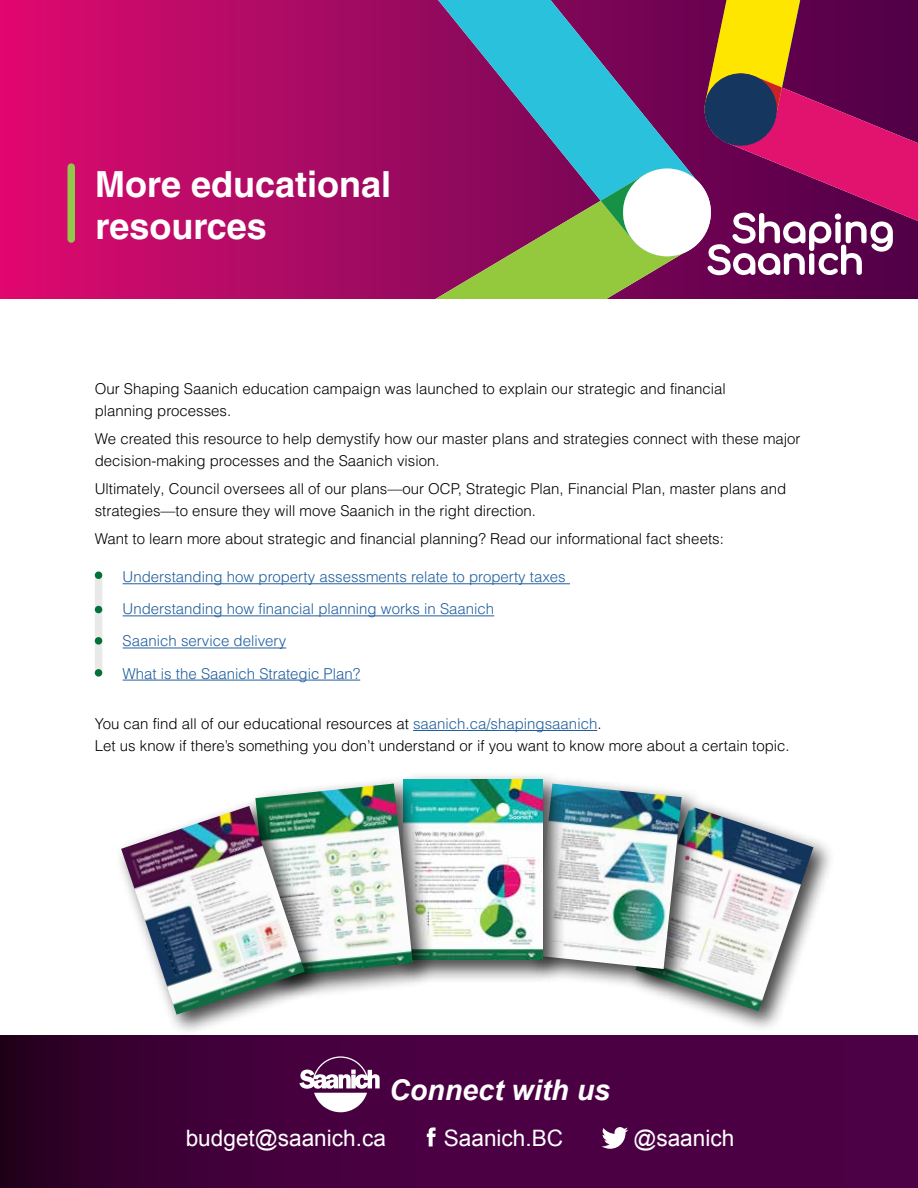
<style>
.page{position:relative;width:918px;height:1188px;background:#fff}
.page>*{position:absolute;margin:0;border:0;box-sizing:border-box;transform-origin:0 0}
.t1{font:700 36px/42px "Helvetica LT Pro";color:#fff}
.t2{font:italic 700 28.65px "Arial";color:#fff}
.t3{font:22.65px "Arial";color:#fff}
.t4{font:300 15px/21.6px "Helvetica LT Pro";color:#000}
.t5{font:300 15px/32.1px "Helvetica LT Pro";color:#215e9e}
.s1{color:#215e9e}
</style>
<div class="page">
<svg style="left:0;top:0;width:380px;height:299px;background:#bd0a67"></svg>
<div style="left:95px;top:575px;width:7px;height:98px;background:#e9e9e9"></div>
<div style="left:95px;top:572px;width:7px;height:7px;background:#007239;border-radius:50%"></div>
<div style="left:95px;top:606px;width:7px;height:7px;background:#007239;border-radius:50%"></div>
<div style="left:95px;top:637px;width:7px;height:8px;background:#007239;border-radius:50%"></div>
<div style="left:95px;top:669px;width:7px;height:8px;background:#007239;border-radius:50%"></div>
<div style="left:68px;top:167px;width:7px;height:72px;background:#91c84c"></div>
<svg style="left:380px;top:0;width:538px;height:299px;background:#81456d"></svg>
<div style="left:628px;top:798px;width:208px;height:236px;background:#000;opacity:.73"></div>
<img style="left:635px;top:806px;width:178px;height:205px">
<div style="left:526px;top:776px;width:179px;height:217px;background:#000;opacity:.73"></div>
<img style="left:567px;top:784px;width:115px;height:185px">
<hr style="left:123px;top:583px;width:447px;height:1px;background:#215e9e">
<hr style="left:123px;top:616px;width:371px;height:1px;background:#215e9e">
<hr style="left:123px;top:648px;width:163px;height:1px;background:#215e9e">
<hr style="left:123px;top:680px;width:237px;height:1px;background:#215e9e">
<div style="left:394px;top:771px;width:173px;height:213px;background:#000;opacity:.73"></div>
<img style="left:437px;top:780px;width:106px;height:180px">
<div style="left:248px;top:776px;width:189px;height:225px;background:#000;opacity:.73"></div>
<img style="left:255px;top:784px;width:158px;height:193px">
<div style="left:114px;top:798px;width:214px;height:239px;background:#000;opacity:.73"></div>
<img style="left:121px;top:806px;width:184px;height:209px">
<hr style="left:413px;top:730px;width:184px;height:1px;background:#215e9e">
<svg style="left:0;top:1035px;width:918px;height:153px;background:#44003c"></svg>
<svg style="left:427px;top:1127px;width:9px;height:19px"></svg>
<svg style="left:602px;top:1127px;width:26px;height:22px"></svg>
<svg style="left:299px;top:1056px;width:81px;height:56px"></svg>
<h1 class="t1" style="left:95px;top:163px;width:298px">More educational resources</h1>
<p class="t4" style="left:95px;top:378px;width:632px">Our Shaping Saanich education campaign was launched to explain our strategic and financial planning processes.</p>
<p class="t4" style="left:95px;top:428px;width:707px">We created this resource to help demystify how our master plans and strategies connect with these major decision-making processes and the Saanich vision.</p>
<p class="t4" style="left:95px;top:478px;width:693px">Ultimately, Council oversees all of our plans—our OCP, Strategic Plan, Financial Plan, master plans and strategies—to ensure they will move Saanich in the right direction.</p>
<p class="t4" style="left:95px;top:528px;width:631px">Want to learn more about strategic and financial planning? Read our informational fact sheets:</p>
<p class="t5" style="left:123px;top:561px;width:445px">Understanding how property assessments relate to property taxes Understanding how financial planning works in Saanich<br>Saanich service delivery<br>What is the Saanich Strategic Plan?</p>
<p class="t4" style="left:95px;top:713px;width:696px">You can find all of our educational resources at <span class="s1">saanich.ca/shapingsaanich</span>.<br>Let us know if there’s something you don’t understand or if you want to know more about a certain topic.</p>
<h2 class="t2" style="left:389px;top:1071px;width:223px">Connect with us</h2>
<h3 class="t3" style="left:186px;top:1123px;width:202px">budget@saanich.ca</h3>
<h3 class="t3" style="left:444px;top:1123px;width:121px">Saanich.BC</h3>
<h3 class="t3" style="left:633px;top:1123px;width:102px">@saanich</h3>
</div>
